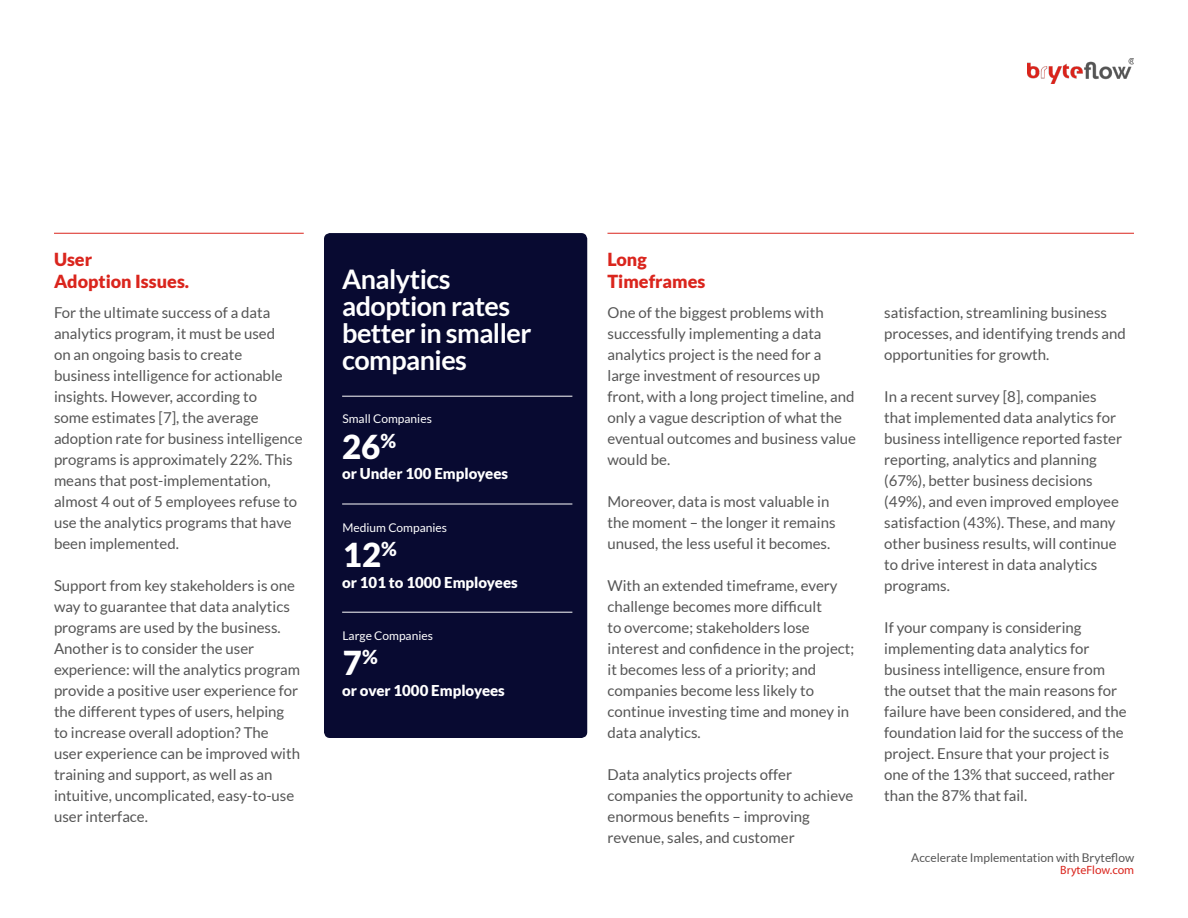
<style>
.page{position:relative;width:1188px;height:918px;background:#fff}
.page>*{position:absolute;margin:0;border:0;box-sizing:border-box;transform-origin:0 0}
.t1{font:900 33px "Lato";color:#fff}
.t2{font:700 27px/27px "Lato";letter-spacing:-.02em;color:#fff}
.t3{font:900 18px/21.6px "Lato";color:#da251d}
.t4{font:15px/21px "Lato";color:#555}
.t5{font:900 15px "Lato";color:#fff}
.t6{font:12px "Lato";color:#fff}
.t7{font:12px "Lato";color:#555}
.t8{font:12px "Myriad Pro";color:#da251d}
</style>
<div class="page">
<img style="left:1028px;top:58px;width:106px;height:26px">
<div style="left:324px;top:233px;width:263px;height:505px;background:#080a31;border-radius:6px"></div>
<hr style="left:54px;top:233px;width:250px;height:1px;background:#da251d">
<hr style="left:608px;top:233px;width:526px;height:1px;background:#da251d">
<hr style="left:342px;top:396px;width:230px;height:1px;background:#fff">
<hr style="left:342px;top:504px;width:230px;height:1px;background:#fff">
<hr style="left:342px;top:612px;width:230px;height:1px;background:#fff">
<p class="t3" style="left:54px;top:249px;width:137px">User<br>Adoption Issues.</p>
<p class="t3" style="left:608px;top:249px;width:41px">Long</p>
<p class="t2" style="left:342px;top:265px;width:191px">Analytics adoption rates better in smaller companies</p>
<p class="t3" style="left:608px;top:270px;width:99px">Timeframes</p>
<p class="t4" style="left:54px;top:302px;width:250px">For the ultimate success of a data analytics program, it must be used<br>on an ongoing basis to create<br>business intelligence for actionable insights. However, according to<br>some estimates [7], the average adoption rate for business intelligence programs is approximately 22%. This means that post-implementation, almost 4 out of 5 employees refuse to use the analytics programs that have been implemented.</p>
<p class="t4" style="left:54px;top:575px;width:248px">Support from key stakeholders is one way to guarantee that data analytics programs are used by the business.<br>Another is to consider the user experience: will the analytics program provide a positive user experience for the different types of users, helping to increase overall adoption? The user experience can be improved with training and support, as well as an intuitive, uncomplicated, easy-to-use user interface.</p>
<p class="t4" style="left:608px;top:302px;width:250px">One of the biggest problems with successfully implementing a data analytics project is the need for a large investment of resources up front, with a long project timeline, and only a vague description of what the eventual outcomes and business value would be.</p>
<p class="t4" style="left:608px;top:491px;width:230px">Moreover, data is most valuable in the moment – the longer it remains unused, the less useful it becomes.</p>
<p class="t4" style="left:608px;top:575px;width:248px">With an extended timeframe, every challenge becomes more difficult<br>to overcome; stakeholders lose interest and confidence in the project; it becomes less of a priority; and companies become less likely to continue investing time and money in data analytics.</p>
<p class="t4" style="left:608px;top:764px;width:247px">Data analytics projects offer companies the opportunity to achieve enormous benefits – improving revenue, sales, and customer</p>
<p class="t6" style="left:342px;top:412px;width:91px">Small Companies</p>
<p class="t1" style="left:342px;top:427px;width:56px">26<sup>%</sup></p>
<p class="t5" style="left:342px;top:465px;width:167px">or Under 100 Employees</p>
<p class="t6" style="left:342px;top:521px;width:106px">Medium Companies</p>
<p class="t1" style="left:343px;top:535px;width:56px">12<sup>%</sup></p>
<p class="t5" style="left:342px;top:574px;width:177px">or 101 to 1000 Employees</p>
<p class="t6" style="left:342px;top:629px;width:92px">Large Companies</p>
<p class="t1" style="left:343px;top:643px;width:36px">7<sup>%</sup></p>
<p class="t5" style="left:342px;top:682px;width:164px">or over 1000 Employees</p>
<p class="t4" style="left:884px;top:302px;width:243px">satisfaction, streamlining business processes, and identifying trends and opportunities for growth.</p>
<p class="t4" style="left:884px;top:386px;width:239px">In a recent survey [8], companies that implemented data analytics for business intelligence reported faster reporting, analytics and planning (67%), better business decisions (49%), and even improved employee satisfaction (43%). These, and many other business results, will continue to drive interest in data analytics programs.</p>
<p class="t4" style="left:884px;top:617px;width:244px">If your company is considering implementing data analytics for business intelligence, ensure from the outset that the main reasons for failure have been considered, and the foundation laid for the success of the project. Ensure that your project is one of the 13% that succeed, rather than the 87% that fail.</p>
<p class="t7" style="left:911px;top:851px;width:225px">Accelerate Implementation with Bryteflow</p>
<p class="t8" style="left:1060px;top:863px;width:76px">BryteFlow.com</p>
</div>
